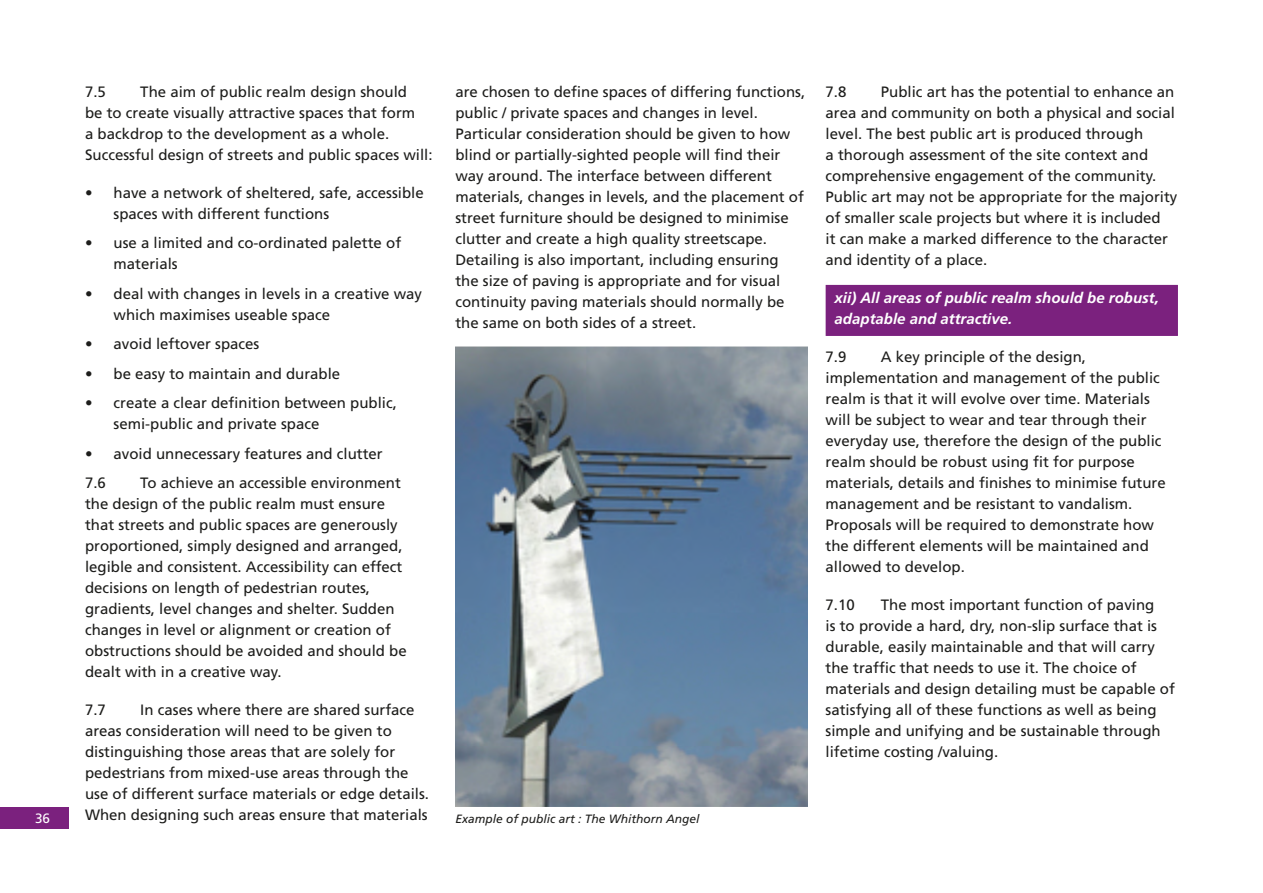
<style>
.page{position:relative;width:1263px;height:893px;background:#fff}
.page>*{position:absolute;margin:0;border:0;box-sizing:border-box;transform-origin:0 0}
.body_text{font:15px/21px "Frutiger";color:#1d1d1b}
.Bullets{font:15px/21px "Frutiger";color:#1d1d1b}
.Design_principles{font:italic 700 15px/21px "Frutiger";color:#fff}
.t1{font:13.5px "Frutiger";color:#fff}
.t2{font:italic 12px "Frutiger";color:#1d1d1b}
</style>
<div class="page">
<div style="left:826px;top:285px;width:352px;height:51px;background:#7b217e"></div>
<img style="left:455px;top:347px;width:353px;height:460px">
<div style="left:0;top:807px;width:69px;height:22px;background:#7b217e"></div>
<p class="body_text" style="left:85px;top:81px;width:349px;text-indent:55px">The aim of public realm design should<br>be to create visually attractive spaces that form<br>a backdrop to the development as a whole.<br>Successful design of streets and public spaces will:</p>
<p class="Bullets" style="left:114px;top:182px;width:312px;text-indent:-28px">• have a network of sheltered, safe, accessible spaces with different functions</p>
<p class="Bullets" style="left:114px;top:232px;width:289px;text-indent:-28px">• use a limited and co-ordinated palette of materials</p>
<p class="Bullets" style="left:114px;top:283px;width:310px;text-indent:-28px">• deal with changes in levels in a creative way which maximises useable space</p>
<p class="Bullets" style="left:85px;top:333px;width:176px">• avoid leftover spaces</p>
<p class="Bullets" style="left:85px;top:363px;width:257px">• be easy to maintain and durable</p>
<p class="Bullets" style="left:114px;top:392px;width:285px;text-indent:-28px">• create a clear definition between public, semi-public and private space</p>
<p class="Bullets" style="left:85px;top:443px;width:299px">• avoid unnecessary features and clutter</p>
<p class="body_text" style="left:85px;top:472px;width:22px">7.6</p>
<p class="body_text" style="left:455px;top:81px;width:351px">are chosen to define spaces of differing functions, public / private spaces and changes in level.<br>Particular consideration should be given to how blind or partially-sighted people will find their way around. The interface between different materials, changes in levels, and the placement of street furniture should be designed to minimise clutter and create a high quality streetscape.<br>Detailing is also important, including ensuring the size of paving is appropriate and for visual continuity paving materials should normally be the same on both sides of a street.</p>
<p class="body_text" style="left:826px;top:81px;width:22px">7.8</p>
<p class="body_text" style="left:826px;top:81px;width:353px;text-indent:55px">Public art has the potential to enhance an area and community on both a physical and social level. The best public art is produced through<br>a thorough assessment of the site context and comprehensive engagement of the community.<br>Public art may not be appropriate for the majority of smaller scale projects but where it is included<br>it can make a marked difference to the character and identity of a place.</p>
<p class="Design_principles" style="left:835px;top:287px;width:326px">xii) All areas of public realm should be robust, adaptable and attractive.</p>
<p class="body_text" style="left:826px;top:346px;width:22px">7.9</p>
<p class="body_text" style="left:85px;top:81px;width:22px">7.5</p>
<p class="body_text" style="left:826px;top:346px;width:342px;text-indent:55px">A key principle of the design, implementation and management of the public realm is that it will evolve over time. Materials will be subject to wear and tear through their everyday use, therefore the design of the public realm should be robust using fit for purpose materials, details and finishes to minimise future management and be resistant to vandalism.<br>Proposals will be required to demonstrate how the different elements will be maintained and allowed to develop.</p>
<p class="body_text" style="left:826px;top:594px;width:31px">7.10</p>
<p class="body_text" style="left:85px;top:472px;width:323px;text-indent:55px">To achieve an accessible environment the design of the public realm must ensure that streets and public spaces are generously proportioned, simply designed and arranged, legible and consistent. Accessibility can effect decisions on length of pedestrian routes, gradients, level changes and shelter. Sudden changes in level or alignment or creation of obstructions should be avoided and should be dealt with in a creative way.</p>
<p class="body_text" style="left:85px;top:699px;width:22px">7.7</p>
<p class="body_text" style="left:826px;top:594px;width:351px;text-indent:55px">The most important function of paving<br>is to provide a hard, dry, non-slip surface that is durable, easily maintainable and that will carry the traffic that needs to use it. The choice of materials and design detailing must be capable of satisfying all of these functions as well as being simple and unifying and be sustainable through lifetime costing /valuing.</p>
<p class="body_text" style="left:85px;top:699px;width:346px;text-indent:55px">In cases where there are shared surface areas consideration will need to be given to distinguishing those areas that are solely for pedestrians from mixed-use areas through the use of different surface materials or edge details.<br>When designing such areas ensure that materials</p>
<p class="t1" style="left:35px;top:810px;width:17px">36</p>
<p class="t2" style="left:455px;top:812px;width:246px">Example of public art : The Whithorn Angel</p>
</div>
